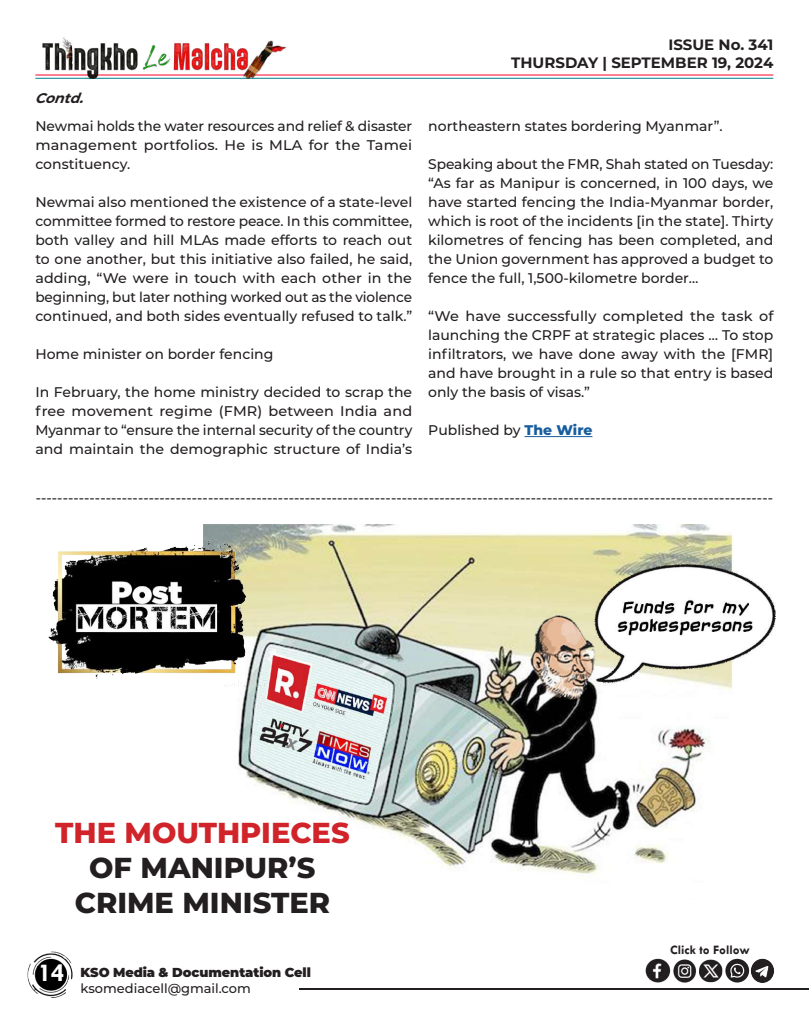
<style>
.page{position:relative;width:810px;height:1013px;background:#fff}
.page>*{position:absolute;margin:0;border:0;box-sizing:border-box;transform-origin:0 0}
.t1{font:800 28.8px/34.6px "Montserrat";color:#231f20;text-align:center}
.t2{font:800 28.8px "Montserrat";color:#d1232a}
.t3{font:700 26px "Tw Cen";color:#fff}
.t4{font:700 15px/18px "Montserrat";color:#231f20;text-align:right}
.t5{font:500 14px/19px "Montserrat";color:#231f20;text-align:justify}
.t6{font:italic 700 14px "Montserrat";color:#231f20}
.t7{font:900 13px "Montserrat";letter-spacing:-.005em;color:#231f20}
.t8{font:500 13px "Montserrat";color:#231f20}
.t9{font:700 13px "Tw Cen";color:#231f20}
.s1{font-weight:800;color:#175d9e}
</style>
<div class="page">
<hr style="left:299px;top:988px;width:509px;height:1px;background:#231f20">
<img style="left:27px;top:951px;width:46px;height:47px">
<hr style="left:35px;top:74px;width:738px;height:1px;background:#ff002d">
<hr style="left:35px;top:78px;width:738px;height:1px;background:#00848b">
<img style="left:35px;top:37px;width:254px;height:42px">
<img style="left:645px;top:958px;width:129px;height:25px">
<img style="left:203px;top:524px;width:572px;height:350px">
<img style="left:48px;top:533px;width:219px;height:153px">
<hr style="left:525px;top:436px;width:67px;height:1px;background:#175d9e">
<p class="t6" style="left:35px;top:88px;width:56px">Contd.</p>
<p class="t5" style="left:35px;top:116px;width:378px">Newmai holds the water resources and relief &amp; disaster management portfolios. He is MLA for the Tamei constituency.</p>
<p class="t5" style="left:35px;top:192px;width:378px">Newmai also mentioned the existence of a state-level committee formed to restore peace. In this committee, both valley and hill MLAs made efforts to reach out to one another, but this initiative also failed, he said, adding, “We were in touch with each other in the beginning, but later nothing worked out as the violence continued, and both sides eventually refused to talk.”</p>
<p class="t5" style="left:35px;top:344px;width:240px">Home minister on border fencing</p>
<p class="t5" style="left:35px;top:382px;width:378px">In February, the home ministry decided to scrap the free movement regime (FMR) between India and Myanmar to “ensure the internal security of the country and maintain the demographic structure of India’s</p>
<p class="t4" style="left:511px;top:35px;width:264px">ISSUE No. 341<br>THURSDAY | SEPTEMBER 19, 2024</p>
<p class="t5" style="left:428px;top:116px;width:296px">northeastern states bordering Myanmar”.</p>
<p class="t5" style="left:428px;top:154px;width:347px">Speaking about the FMR, Shah stated on Tuesday: “As far as Manipur is concerned, in 100 days, we have started fencing the India-Myanmar border, which is root of the incidents [in the state]. Thirty kilometres of fencing has been completed, and the Union government has approved a budget to fence the full, 1,500-kilometre border…</p>
<p class="t5" style="left:428px;top:306px;width:347px">“We have successfully completed the task of launching the CRPF at strategic places … To stop infiltrators, we have done away with the [FMR] and have brought in a rule so that entry is based only the basis of visas.”</p>
<p class="t5" style="left:428px;top:420px;width:166px">Published by <span class="s1">The Wire</span></p>
<p class="t5" style="left:773px;top:509px;width:739px;rotate:-180deg">-----------------------------------------------------------------------------------------------------------------------------------------</p>
<h1 class="t2" style="left:55px;top:812px;width:296px">THE MOUTHPIECES</h1>
<h1 class="t1" style="left:75px;top:848px;width:257px">OF MANIPUR’S<br>CRIME MINISTER</h1>
<h2 class="t3" style="left:38px;top:957px;width:28px">14</h2>
<p class="t7" style="left:81px;top:962px;width:232px">KSO Media &amp; Documentation Cell</p>
<p class="t8" style="left:81px;top:978px;width:172px">ksomediacell@gmail.com</p>
<p class="t9" style="left:670px;top:942px;width:81px">Click to Follow</p>
</div>
